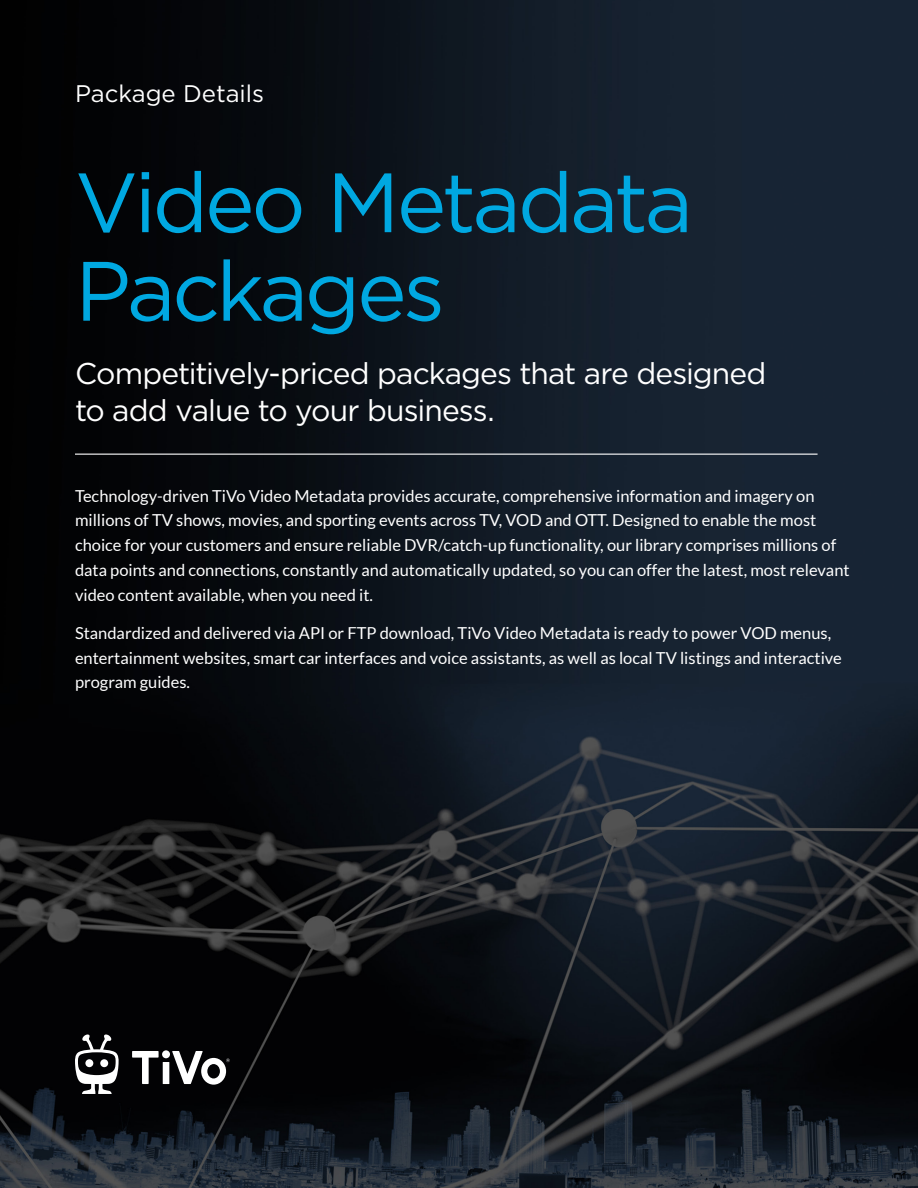
<style>
.page{position:relative;width:918px;height:1188px;background:#fff}
.page>*{position:absolute;margin:0;border:0;box-sizing:border-box;transform-origin:0 0}
.t1{font:84px/88.5px "Gotham";letter-spacing:-.045em;color:#00a8e1}
.t2{font:30px/37.5px "Gotham";letter-spacing:-.03em;color:#fff}
.Pull_Quote{font:24px "Gotham";color:#fff}
.Callout_Header{font:16.5px/24.8px "Lato";color:#fff}
</style>
<div class="page">
<img style="left:0;top:0;width:918px;height:1188px">
<hr style="left:75px;top:454px;width:743px;height:1px;background:#fff">
<svg style="left:74px;top:1034px;width:45px;height:60px"></svg>
<div style="left:85px;top:1059px;width:8px;height:8px;background:#fff;border-radius:50%"></div>
<div style="left:100px;top:1059px;width:8px;height:8px;background:#fff;border-radius:50%"></div>
<svg style="left:132px;top:1051px;width:27px;height:33px"></svg>
<div style="left:163px;top:1062px;width:6px;height:22px;background:#fff"></div>
<div style="left:162px;top:1050px;width:8px;height:8px;background:#fff;border-radius:50%"></div>
<svg style="left:172px;top:1051px;width:58px;height:34px"></svg>
<p class="Pull_Quote" style="left:75px;top:78px;width:191px">Package Details</p>
<p class="t1" style="left:75px;top:156px;width:620px">Video Metadata<br>Packages</p>
<p class="t2" style="left:75px;top:354px;width:693px">Competitively-priced packages that are designed to add value to your business.</p>
<p class="Callout_Header" style="left:75px;top:483px;width:776px">Technology-driven TiVo Video Metadata provides accurate, comprehensive information and imagery on millions of TV shows, movies, and sporting events across TV, VOD and OTT. Designed to enable the most choice for your customers and ensure reliable DVR/catch-up functionality, our library comprises millions of data points and connections, constantly and automatically updated, so you can offer the latest, most relevant video content available, when you need it.</p>
<p class="Callout_Header" style="left:75px;top:621px;width:768px">Standardized and delivered via API or FTP download, TiVo Video Metadata is ready to power VOD menus, entertainment websites, smart car interfaces and voice assistants, as well as local TV listings and interactive program guides.</p>
</div>
